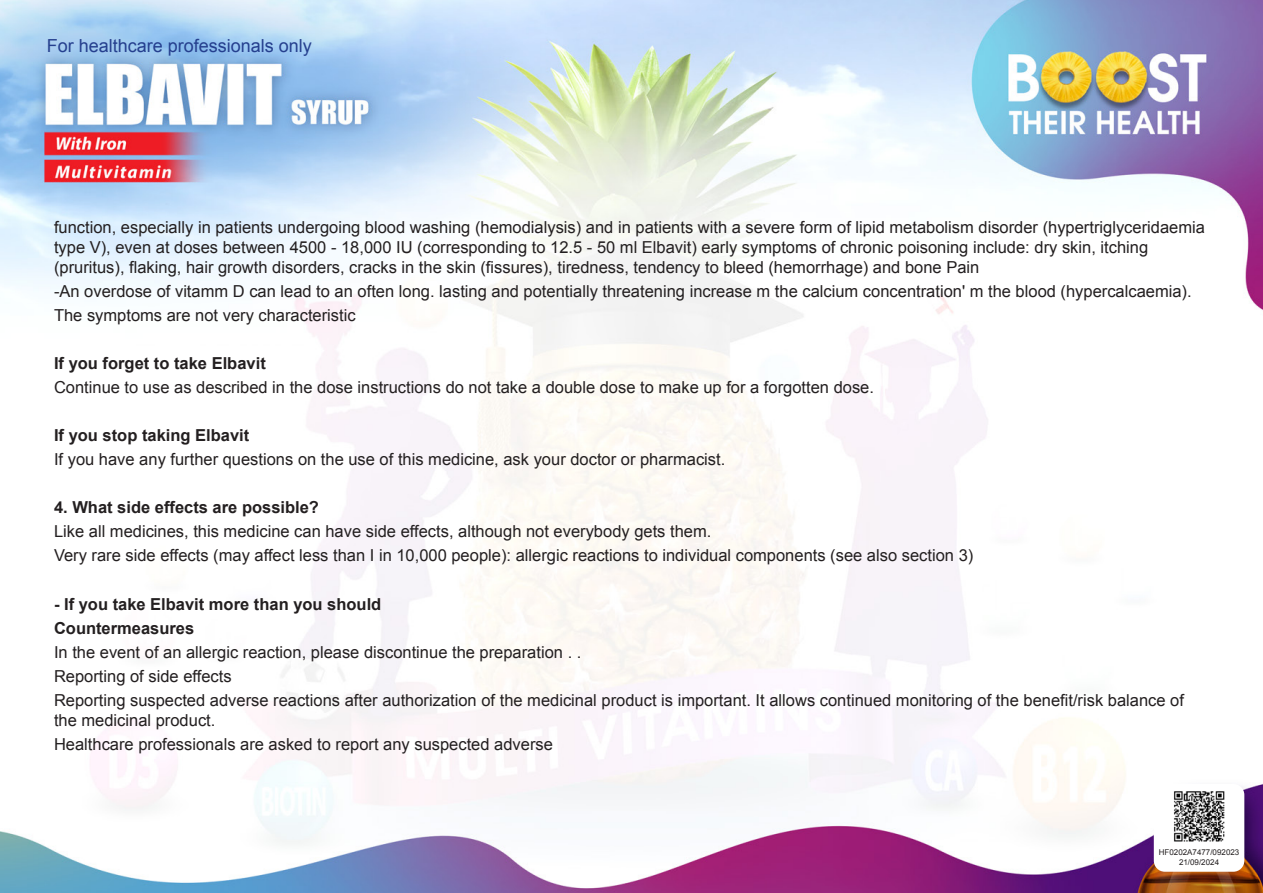
<style>
.page{position:relative;width:1263px;height:893px;background:#fff}
.page>*{position:absolute;margin:0;border:0;box-sizing:border-box;transform-origin:0 0}
.t1{font:18px "Arial";color:#253f8e}
.t2{font:16.5px/24px "Arial";color:#231f20}
.t3{font:700 16.5px/24px "Arial";color:#231f20}
.t4{font:7.95px/9.6px "Arial";color:#231f20;text-align:center}
</style>
<div class="page">
<img style="left:0;top:0;width:1263px;height:893px">
<div style="left:1154px;top:784px;width:90px;height:88px;background:#fff;border-radius:11px"></div>
<img style="left:1174px;top:791px;width:51px;height:51px">
<p class="t1" style="left:47px;top:34px;width:267px">For healthcare professionals only</p>
<p class="t2" style="left:54px;top:218px;width:1152px;line-height:19.8px">function, especially in patients undergoing blood washing (hemodialysis) and in patients with a severe form of lipid metabolism disorder (hypertriglyceridaemia type V), even at doses between 4500 - 18,000 IU (corresponding to 12.5 - 50 ml Elbavit) early symptoms of chronic poisoning include: dry skin, itching (pruritus), flaking, hair growth disorders, cracks in the skin (fissures), tiredness, tendency to bleed (hemorrhage) and bone Pain</p>
<p class="t2" style="left:54px;top:279px;width:1139px">-An overdose of vitamm D can lead to an often long. lasting and potentially threatening increase m the calcium concentration' m the blood (hypercalcaemia).<br>The symptoms are not very characteristic</p>
<p class="t3" style="left:54px;top:352px;width:213px">If you forget to take Elbavit</p>
<p class="t2" style="left:54px;top:375px;width:821px">Continue to use as described in the dose instructions do not take a double dose to make up for a forgotten dose.</p>
<p class="t3" style="left:54px;top:424px;width:197px">If you stop taking Elbavit</p>
<p class="t2" style="left:54px;top:448px;width:673px">If you have any further questions on the use of this medicine, ask your doctor or pharmacist.</p>
<p class="t3" style="left:54px;top:496px;width:267px">4. What side effects are possible?</p>
<p class="t2" style="left:54px;top:520px;width:921px">Like all medicines, this medicine can have side effects, although not everybody gets them.<br>Very rare side effects (may affect less than I in 10,000 people): allergic reactions to individual components (see also section 3)</p>
<p class="t3" style="left:54px;top:592px;width:329px">- If you take Elbavit more than you should<br>Countermeasures</p>
<p class="t2" style="left:54px;top:640px;width:1131px">In the event of an allergic reaction, please discontinue the preparation . .<br>Reporting of side effects<br>Reporting suspected adverse reactions after authorization of the medicinal product is important. It allows continued monitoring of the benefit/risk balance of</p>
<p class="t2" style="left:54px;top:708px;width:500px">the medicinal product.<br>Healthcare professionals are asked to report any suspected adverse</p>
<p class="t4" style="left:1159px;top:848px;width:82px">HF0202A7477/092023<br>21/09/2024</p>
</div>
